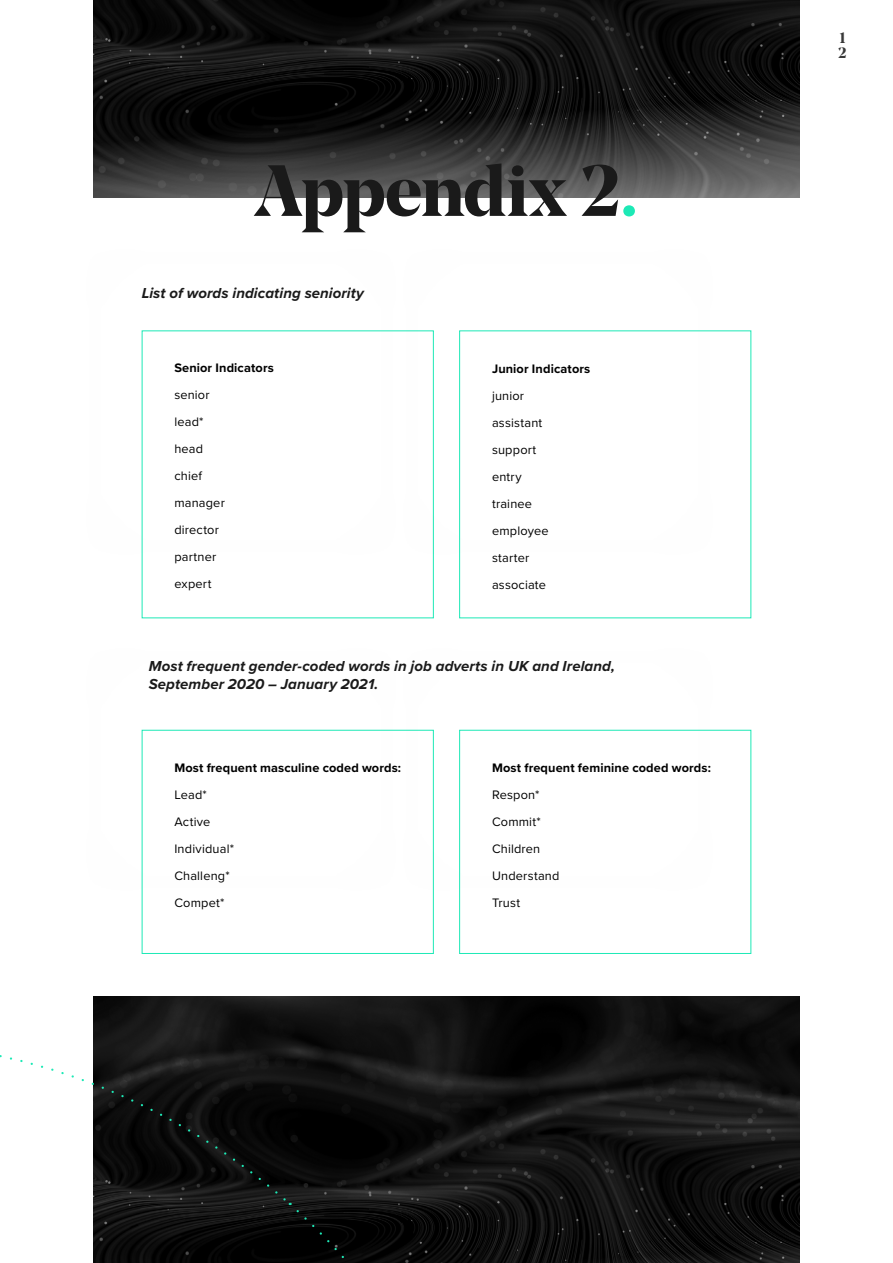
<style>
.page{position:relative;width:893px;height:1263px;background:#fff}
.page>*{position:absolute;margin:0;border:0;box-sizing:border-box;transform-origin:0 0}
.t1{font:700 72px "Noe Display";letter-spacing:-.015em;color:#1a1a1a}
.t2{font:italic 700 15px/18px "Proxima Nova";letter-spacing:.005em;color:#1a1a1a}
.t3{font:700 15px/15.1px "Noe Display";color:#383838}
.t4{font:12.75px/27px "Proxima Nova";letter-spacing:.015em;color:#000}
.t5{font:700 12.75px "Proxima Nova";letter-spacing:.01em;color:#000}
.s1{color:#1de9b6}
</style>
<div class="page">
<img style="left:94px;top:0;width:705px;height:198px">
<img style="left:497px;top:996px;width:302px;height:267px">
<div style="left:0;top:929px;width:497px;height:334px;background:#000;opacity:.28"></div>
<svg style="left:0;top:970px;width:289px;height:283px"></svg>
<svg style="left:290px;top:1203px;width:287px;height:60px;background:#0a0b0b"></svg>
<div style="left:142px;top:730px;width:292px;height:224px;border:1px solid #1de9b6"></div>
<div style="left:459px;top:330px;width:292px;height:288px;border:1px solid #1de9b6"></div>
<div style="left:367px;top:612px;width:382px;height:314px;background:#fff"></div>
<div style="left:459px;top:730px;width:292px;height:224px;border:1px solid #1de9b6"></div>
<h1 class="t1" style="left:255px;top:144px;width:384px">Appendix 2<span class="s1">.</span></h1>
<p class="t2" style="left:142px;top:283px;width:224px">List of words indicating seniority</p>
<p class="t5" style="left:174px;top:358px;width:101px">Senior Indicators</p>
<p class="t4" style="left:174px;top:381px;width:52px">senior lead* head chief manager director partner expert</p>
<p class="t5" style="left:492px;top:359px;width:100px">Junior Indicators</p>
<p class="t4" style="left:492px;top:381px;width:58px">junior assistant support entry trainee employee starter associate</p>
<p class="t2" style="left:149px;top:657px;width:468px">Most frequent gender-coded words in job adverts in UK and Ireland,<br>September 2020 – January 2021.</p>
<p class="t5" style="left:174px;top:758px;width:228px">Most frequent masculine coded words:</p>
<p class="t4" style="left:174px;top:780px;width:61px">Lead*<br>Active<br>Individual*<br>Challeng*<br>Compet*</p>
<p class="t5" style="left:492px;top:758px;width:220px">Most frequent feminine coded words:</p>
<p class="t4" style="left:492px;top:781px;width:69px">Respon*<br>Commit*<br>Children<br>Understand<br>Trust</p>
<p class="t3" style="left:838px;top:30px;width:9px">1<br>1</p>
</div>
